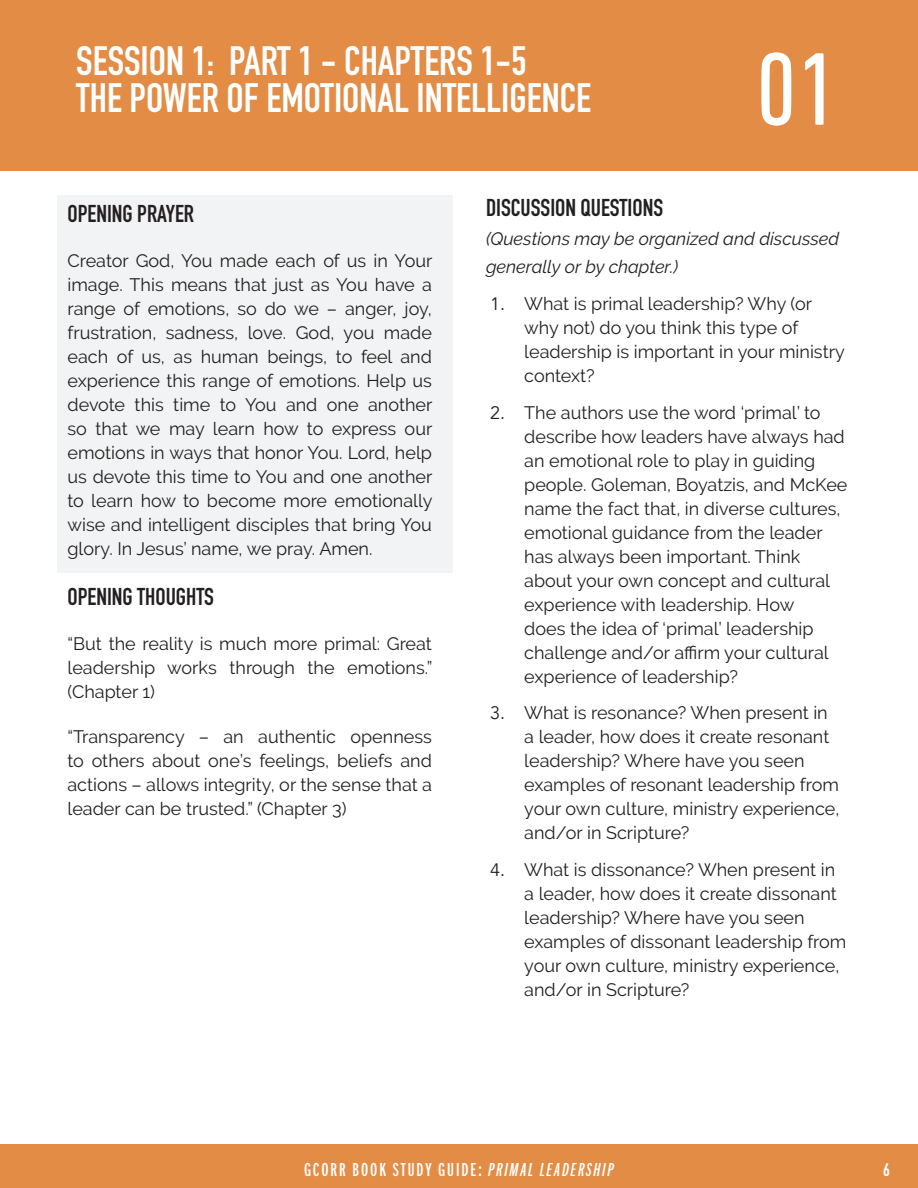
<style>
.page{position:relative;width:918px;height:1188px;background:#fff}
.page>*{position:absolute;margin:0;border:0;box-sizing:border-box;transform-origin:0 0}
.t1{font:condensed 105px "DIN Next LT Pro";color:#fff}
.t2{font:700 40.5px/37.5px "DIN Condensed";color:#fff}
.t3{font:700 24px "DIN Condensed";color:#231f20}
.t4{font:500 19.5px "Franklin Comp ITC Pro";letter-spacing:.1em;color:#fff}
.t5{font:18px/24px "Raleway";color:#231f20}
.t6{font:italic 18px/28.5px "Raleway";color:#231f20}
.t7{font:700 18px "DIN Condensed";color:#fff}
.s1{font-family:"Avenir"}
.s2{font-style:italic}
</style>
<div class="page">
<div style="left:57px;top:195px;width:396px;height:377px;background:#f2f3f4"></div>
<div style="left:0;top:0;width:918px;height:171px;background:#e38c45"></div>
<div style="left:0;top:1144px;width:918px;height:44px;background:#e38c45"></div>
<p class="t2" style="left:76px;top:42px;width:516px">SESSION 1: PART 1 - CHAPTERS 1-5<br>THE POWER OF EMOTIONAL INTELLIGENCE</p>
<p class="t1" style="left:756px;top:30px;width:83px">01</p>
<p class="t3" style="left:68px;top:197px;width:128px">OPENING PRAYER</p>
<p class="t5" style="left:68px;top:248px;width:367px;text-align:justify">Creator God, You made each of us in Your image. This means that just as You have a range of emotions, so do we – anger, joy, frustration, sadness, love. God, you made each of us, as human beings, to feel and experience this range of emotions. Help us devote this time to You and one another so that we may learn how to express our emotions in ways that honor You. Lord, help us devote this time to You and one another to learn how to become more emotionally wise and intelligent disciples that bring You glory. In Jesus’ name, we pray. Amen.</p>
<p class="t3" style="left:68px;top:580px;width:148px">OPENING THOUGHTS</p>
<p class="t5" style="left:68px;top:631px;width:366px;text-align:justify">“But the reality is much more primal: Great leadership works through the emotions.” (Chapter 1)</p>
<p class="t5" style="left:68px;top:725px;width:366px;text-align:justify">“Transparency – an authentic openness to others about one’s feelings, beliefs and actions – allows integrity, or the sense that a leader can be trusted.” (Chapter 3)</p>
<p class="t3" style="left:486px;top:192px;width:179px">DISCUSSION QUESTIONS</p>
<p class="t6" style="left:486px;top:224px;width:355px">(Questions may be organized and discussed generally or by chapter.)</p>
<p class="t5" style="left:524px;top:291px;width:322px;text-indent:-34px"><span class="s1">1.</span> What is primal leadership? Why (or why not) do you think this type of leadership is important in your ministry context?</p>
<p class="t5" style="left:524px;top:400px;width:325px;text-indent:-34px"><span class="s1">2.</span> The authors use the word ‘primal’ to describe how leaders have always had an emotional role to play in guiding people. Goleman, Boyatzis, and McKee name the fact that, in diverse cultures, emotional guidance from the leader has always been important. Think about your own concept and cultural experience with leadership. How<br>does the idea of ‘primal’ leadership challenge and/or affirm your cultural experience of leadership?</p>
<p class="t5" style="left:524px;top:701px;width:317px;text-indent:-34px"><span class="s1">3.</span> What is resonance? When present in a leader, how does it create resonant leadership? Where have you seen examples of resonant leadership from your own culture, ministry experience, and/or in Scripture?</p>
<p class="t5" style="left:524px;top:858px;width:324px;text-indent:-34px"><span class="s1">4.</span> What is dissonance? When present in a leader, how does it create dissonant leadership? Where have you seen examples of dissonant leadership from your own culture, ministry experience, and/or in Scripture?</p>
<p class="t4" style="left:304px;top:1160px;width:311px">GCORR BOOK STUDY GUIDE: <span class="s2">PRIMAL LEADERSHIP</span></p>
<p class="t7" style="left:883px;top:1157px;width:8px">6</p>
</div>
